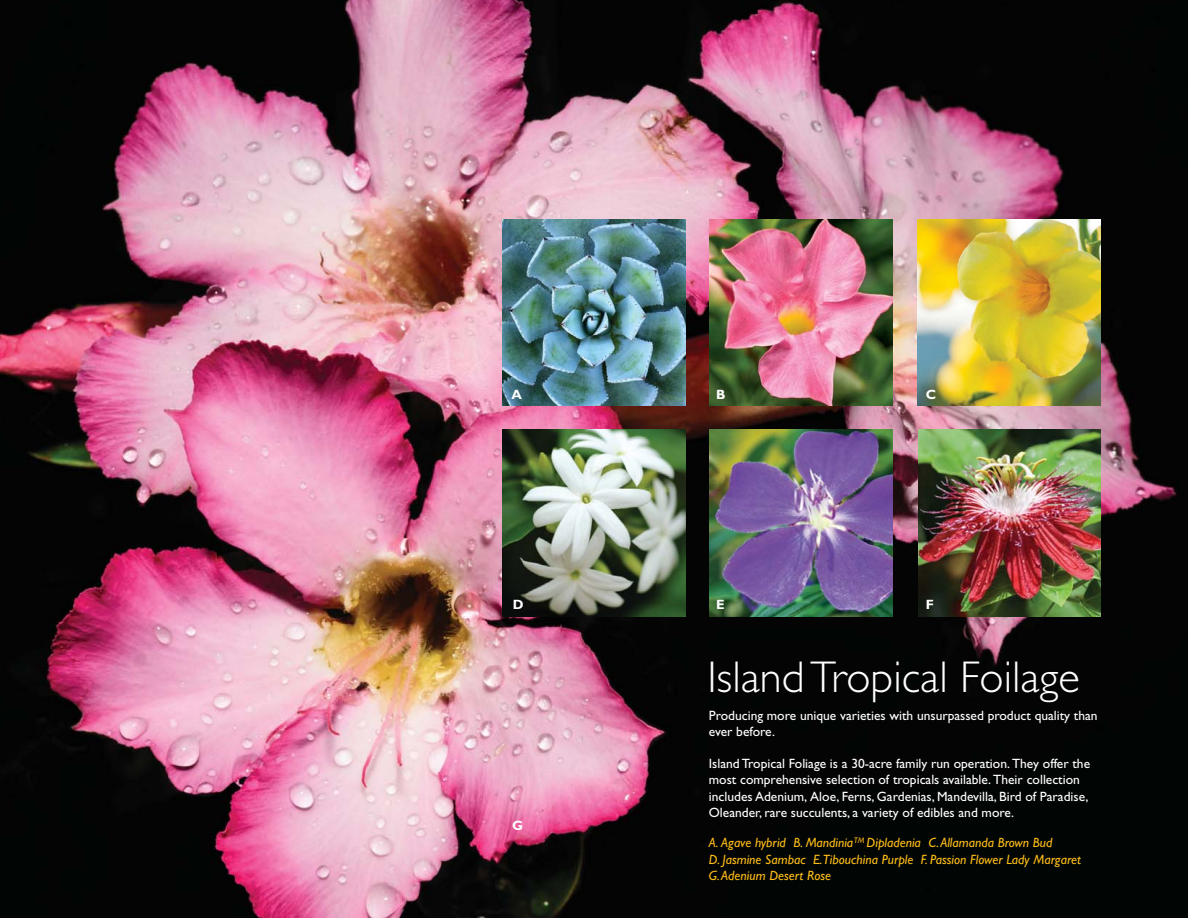
<style>
.page{position:relative;width:1188px;height:918px;background:#fff}
.page>*{position:absolute;margin:0;border:0;box-sizing:border-box;transform-origin:0 0}
.t1{font:300 44.55px "Gill Sans";color:#fff}
.t2{font:13.5px/16.2px "Gill Sans";color:#fff}
.t3{font:italic 13.5px/16.5px "Gill Sans";color:#febd18}
.t4{font:700 13.5px "Gill Sans";color:#fff}
</style>
<div class="page">
<img style="left:0;top:0;width:1188px;height:918px">
<img style="left:503px;top:219px;width:182px;height:187px">
<img style="left:710px;top:219px;width:182px;height:187px">
<img style="left:918px;top:219px;width:182px;height:187px">
<img style="left:503px;top:430px;width:182px;height:186px">
<img style="left:710px;top:430px;width:182px;height:186px">
<img style="left:918px;top:430px;width:182px;height:186px">
<p class="t4" style="left:511px;top:389px;width:12px">A</p>
<p class="t4" style="left:716px;top:390px;width:11px">B</p>
<p class="t4" style="left:926px;top:390px;width:12px">C</p>
<p class="t4" style="left:513px;top:600px;width:12px">D</p>
<p class="t4" style="left:716px;top:600px;width:10px">E</p>
<p class="t4" style="left:926px;top:600px;width:10px">F</p>
<p class="t4" style="left:512px;top:821px;width:12px">G</p>
<h1 class="t1" style="left:707px;top:661px;width:374px">Island Tropical Foilage</h1>
<p class="t2" style="left:709px;top:709px;width:390px">Producing more unique varieties with unsurpassed product quality than ever before.</p>
<p class="t2" style="left:709px;top:757px;width:383px">Island Tropical Foliage is a 30-acre family run operation. They offer the most comprehensive selection of tropicals available. Their collection includes Adenium, Aloe, Ferns, Gardenias, Mandevilla, Bird of Paradise, Oleander, rare succulents, a variety of edibles and more.</p>
<p class="t3" style="left:709px;top:836px;width:373px">A. Agave hybrid B. Mandinia<sup>TM</sup> Dipladenia C. Allamanda Brown Bud<br>D. Jasmine Sambac E.Tibouchina Purple F. Passion Flower Lady Margaret<br>G. Adenium Desert Rose</p>
</div>
